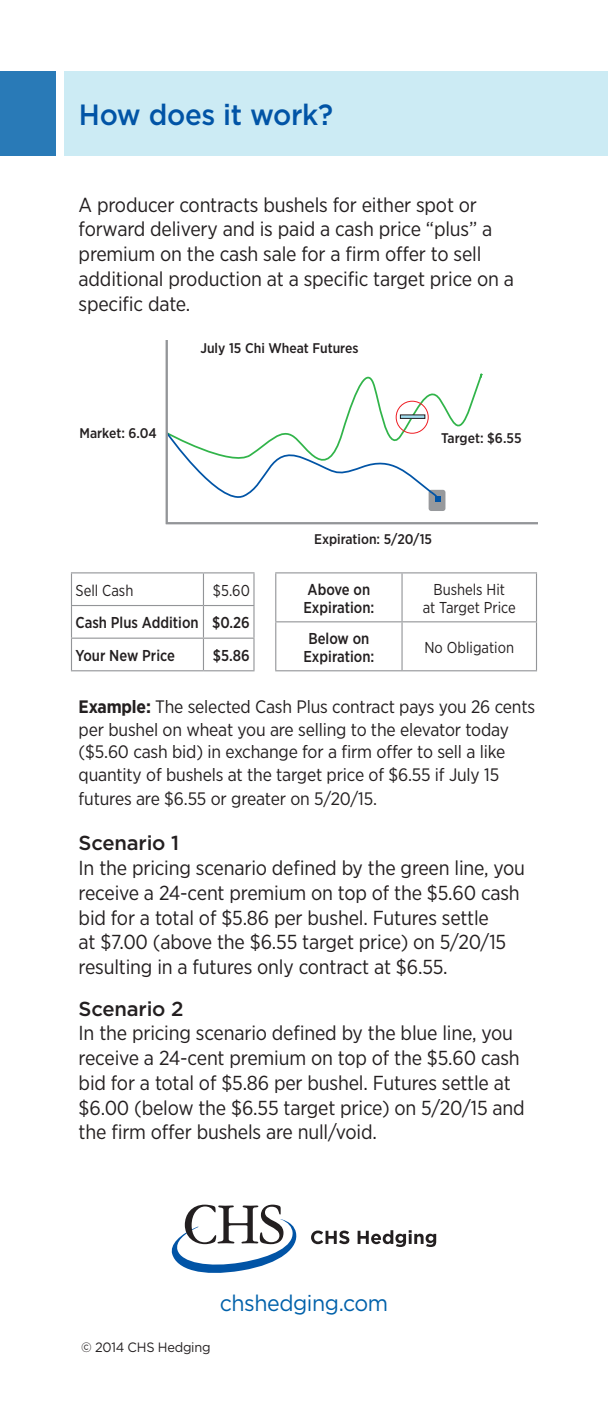
<style>
.page{position:relative;width:608px;height:1418px;background:#fff}
.page>*{position:absolute;margin:0;border:0;box-sizing:border-box;transform-origin:0 0}
.t1{font:500 29.25px "Gotham";letter-spacing:-.01em;color:#0154a6;scale:.95 1}
.t2{font:22.5px "Gotham";letter-spacing:-.02em;color:#0161aa;scale:.95 1}
.t3{font:20.25px/24.8px "Gotham Narrow";letter-spacing:-.01em;color:#231f20}
.t4{font:500 20.25px "Gotham";letter-spacing:-.01em;color:#231f20}
.t5{font:18px/22.5px "Gotham Narrow";letter-spacing:-.01em;color:#231f20}
.t6{font:500 15.75px/18px "Gotham Narrow";color:#231f20;scale:.95 1}
.t7{font:15.75px/18px "Gotham Narrow";color:#231f20;text-align:center;scale:.95 1}
.t8{font:500 13.95px "Gotham Narrow";color:#231f20}
.t9{font:13.5px "Gotham";letter-spacing:-.02em;color:#231f20;scale:.95 1}
.s1{font-weight:700}
</style>
<div class="page">
<div style="left:0;top:71px;width:55px;height:84px;background:#297ab7"></div>
<div style="left:64px;top:71px;width:544px;height:84px;background:#ccebf4"></div>
<svg style="left:165px;top:340px;width:372px;height:185px"></svg>
<svg style="left:172px;top:1204px;width:125px;height:69px"></svg>
<svg style="left:311px;top:1230px;width:38px;height:14px"></svg>
<svg style="left:357px;top:1230px;width:79px;height:17px"></svg>
<hr style="left:275px;top:572px;width:127px;height:1px;background:#939598">
<hr style="left:275px;top:573px;width:1px;height:48px;background:#939598">
<hr style="left:402px;top:572px;width:135px;height:1px;background:#939598">
<hr style="left:401px;top:573px;width:1px;height:48px;background:#939598">
<hr style="left:536px;top:573px;width:1px;height:48px;background:#939598">
<hr style="left:275px;top:621px;width:127px;height:1px;background:#939598">
<hr style="left:275px;top:622px;width:1px;height:48px;background:#939598">
<hr style="left:402px;top:621px;width:135px;height:1px;background:#939598">
<hr style="left:401px;top:622px;width:1px;height:48px;background:#939598">
<hr style="left:536px;top:622px;width:1px;height:48px;background:#939598">
<hr style="left:275px;top:670px;width:127px;height:1px;background:#939598">
<hr style="left:402px;top:670px;width:135px;height:1px;background:#939598">
<hr style="left:71px;top:572px;width:132px;height:1px;background:#939598">
<hr style="left:71px;top:573px;width:1px;height:32px;background:#939598">
<hr style="left:203px;top:572px;width:51px;height:1px;background:#939598">
<hr style="left:203px;top:573px;width:1px;height:32px;background:#939598">
<hr style="left:253px;top:573px;width:1px;height:32px;background:#939598">
<hr style="left:71px;top:605px;width:132px;height:1px;background:#939598">
<hr style="left:71px;top:606px;width:1px;height:31px;background:#939598">
<hr style="left:203px;top:605px;width:51px;height:1px;background:#939598">
<hr style="left:203px;top:606px;width:1px;height:31px;background:#939598">
<hr style="left:253px;top:606px;width:1px;height:31px;background:#939598">
<hr style="left:71px;top:637px;width:132px;height:2px;background:#939598">
<hr style="left:71px;top:639px;width:1px;height:31px;background:#939598">
<hr style="left:203px;top:637px;width:51px;height:2px;background:#939598">
<hr style="left:203px;top:639px;width:1px;height:31px;background:#939598">
<hr style="left:253px;top:639px;width:1px;height:31px;background:#939598">
<hr style="left:71px;top:670px;width:132px;height:1px;background:#939598">
<hr style="left:203px;top:670px;width:51px;height:1px;background:#939598">
<h1 class="t1" style="left:79px;top:95px;width:269px">How does it work?</h1>
<p class="t3" style="left:79px;top:192px;width:437px">A producer contracts bushels for either spot or forward delivery and is paid a cash price “plus” a premium on the cash sale for a firm offer to sell additional production at a specific target price on a specific date.</p>
<p class="t8" style="left:79px;top:424px;width:79px">Market: 6.04</p>
<p class="t8" style="left:200px;top:339px;width:159px">July 15 Chi Wheat Futures</p>
<p class="t8" style="left:441px;top:429px;width:82px">Target: $6.55</p>
<p class="t8" style="left:314px;top:530px;width:119px">Expiration: 5/20/15</p>
<p class="t7" style="left:75px;top:580px;width:62px">Sell Cash</p>
<p class="t7" style="left:213px;top:580px;width:40px">$5.60</p>
<p class="t6" style="left:75px;top:606px;width:185px;line-height:32.6px">Cash Plus Addition $0.26<br>Your New Price</p>
<p class="t6" style="left:213px;top:646px;width:40px">$5.86</p>
<p class="t6" style="left:303px;top:580px;width:76px">Above on<br>Expiration:</p>
<p class="t7" style="left:422px;top:580px;width:99px">Bushels Hit<br>at Target Price</p>
<p class="t6" style="left:303px;top:629px;width:76px;text-align:center">Below on<br>Expiration:</p>
<p class="t7" style="left:424px;top:638px;width:96px">No Obligation</p>
<p class="t5" style="left:79px;top:695px;width:458px"><span class="s1">Example:</span> The selected Cash Plus contract pays you 26 cents per bushel on wheat you are selling to the elevator today ($5.60 cash bid) in exchange for a firm offer to sell a like quantity of bushels at the target price of $6.55 if July 15</p>
<p class="t5" style="left:79px;top:787px;width:300px">futures are $6.55 or greater on 5/20/15.</p>
<p class="t4" style="left:79px;top:830px;width:102px">Scenario 1</p>
<p class="t3" style="left:79px;top:855px;width:448px">In the pricing scenario defined by the green line, you receive a 24-cent premium on top of the $5.60 cash bid for a total of $5.86 per bushel. Futures settle<br>at $7.00 (above the $6.55 target price) on 5/20/15 resulting in a futures only contract at $6.55.</p>
<p class="t4" style="left:79px;top:995px;width:107px">Scenario 2</p>
<p class="t3" style="left:79px;top:1020px;width:447px">In the pricing scenario defined by the blue line, you receive a 24-cent premium on top of the $5.60 cash bid for a total of $5.86 per bushel. Futures settle at $6.00 (below the $6.55 target price) on 5/20/15 and the firm offer bushels are null/void.</p>
<p class="t9" style="left:81px;top:1338px;width:138px">© 2014 CHS Hedging</p>
<p class="t2" style="left:220px;top:1289px;width:179px">chshedging.com</p>
</div>
